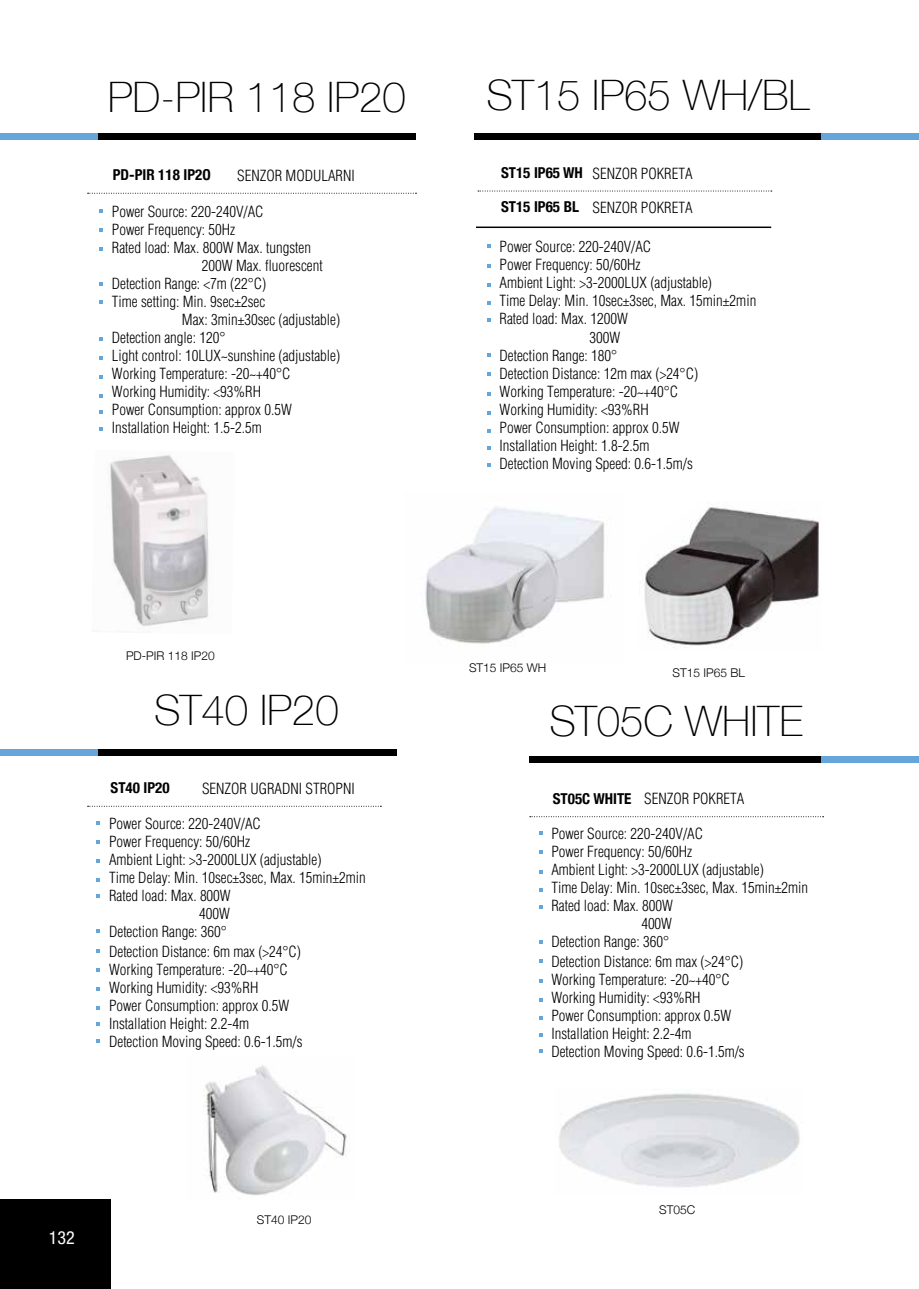
<style>
.page{position:relative;width:919px;height:1289px;background:#fff}
.page>*{position:absolute;margin:0;border:0;box-sizing:border-box;transform-origin:0 0}
.t1{font:100 42px "Helvetica Neue";color:#000}
.t2{font:condensed 18px "Helvetica Neue";color:#fff}
.t3{font:300 15px/18px "Helvetica Compressed";color:#000}
.t4{font:700 condensed 15px "Helvetica Neue";color:#000}
.t5{font:300 12px "Helvetica Neue";color:#000}
.s1{font-family:"Helvetica Neue";font-weight:700;font-stretch:condensed}
</style>
<div class="page">
<div style="left:0;top:1199px;width:111px;height:89px;background:#000"></div>
<div style="left:98px;top:133px;width:318px;height:7px;background:#000"></div>
<div style="left:98px;top:748px;width:299px;height:7px;background:#000"></div>
<div style="left:474px;top:133px;width:346px;height:7px;background:#000"></div>
<div style="left:529px;top:755px;width:292px;height:7px;background:#000"></div>
<div style="left:0;top:133px;width:98px;height:7px;background:#66a5da"></div>
<div style="left:0;top:748px;width:98px;height:7px;background:#66a5da"></div>
<div style="left:820px;top:133px;width:98px;height:7px;background:#66a5da"></div>
<div style="left:820px;top:755px;width:98px;height:7px;background:#66a5da"></div>
<svg style="left:99px;top:209px;width:4px;height:3px"></svg>
<svg style="left:99px;top:337px;width:4px;height:3px"></svg>
<svg style="left:99px;top:248px;width:4px;height:3px"></svg>
<svg style="left:99px;top:376px;width:4px;height:3px"></svg>
<svg style="left:99px;top:394px;width:4px;height:3px"></svg>
<svg style="left:99px;top:300px;width:4px;height:3px"></svg>
<svg style="left:99px;top:283px;width:4px;height:3px"></svg>
<svg style="left:99px;top:411px;width:4px;height:3px"></svg>
<svg style="left:99px;top:427px;width:4px;height:3px"></svg>
<svg style="left:99px;top:228px;width:4px;height:3px"></svg>
<svg style="left:99px;top:356px;width:4px;height:3px"></svg>
<svg style="left:88px;top:193px;width:328px;height:1px"></svg>
<img style="left:109px;top:454px;width:100px;height:173px">
<svg style="left:478px;top:191px;width:293px;height:1px"></svg>
<img style="left:425px;top:507px;width:180px;height:137px">
<img style="left:644px;top:507px;width:175px;height:139px">
<hr style="left:476px;top:226px;width:295px;height:2px;background:#000">
<svg style="left:539px;top:850px;width:3px;height:4px"></svg>
<svg style="left:529px;top:816px;width:294px;height:1px"></svg>
<img style="left:559px;top:1093px;width:241px;height:94px">
<img style="left:203px;top:1065px;width:144px;height:131px">
<svg style="left:88px;top:805px;width:293px;height:1px"></svg>
<h1 class="t1" style="left:108px;top:65px;width:300px">PD-PIR 118 IP20</h1>
<p class="t4" style="left:113px;top:162px;width:99px">PD-PIR 118 IP2O</p>
<p class="t3" style="left:237px;top:166px;width:119px">SENZOR MODULARNI</p>
<p class="t3" style="left:112px;top:202px;width:153px">Power Source: 220-240V/AC</p>
<p class="t3" style="left:112px;top:220px;width:125px">Power Frequency: 50Hz</p>
<p class="t3" style="left:112px;top:238px;width:201px">Rated load: Max. 800W Max. tungsten</p>
<p class="t3" style="left:202px;top:256px;width:122px">200W Max. fluorescent</p>
<p class="t3" style="left:112px;top:274px;width:156px">Detection Range: &lt;7m (22°C)</p>
<p class="t3" style="left:112px;top:292px;width:155px">Time setting: Min. 9sec±2sec</p>
<p class="t3" style="left:182px;top:310px;width:160px">Max: 3min±30sec (adjustable)</p>
<p class="t3" style="left:112px;top:328px;width:115px">Detection angle: 120°</p>
<p class="t3" style="left:112px;top:346px;width:230px">Light control: 10LUX~sunshine (adjustable)</p>
<p class="t3" style="left:112px;top:364px;width:180px">Working Temperature: -20~+40°C</p>
<p class="t3" style="left:112px;top:382px;width:151px">Working Humidity: &lt;93%RH</p>
<p class="t3" style="left:112px;top:400px;width:181px">Power Consumption: approx 0.5W</p>
<p class="t3" style="left:112px;top:418px;width:151px">Installation Height: 1.5-2.5m</p>
<h1 class="t1" style="left:486px;top:63px;width:324px">ST15 IP65 WH/BL</h1>
<p class="t4" style="left:501px;top:160px;width:83px">ST15 IP65 WH</p>
<p class="t4" style="left:501px;top:195px;width:79px">ST15 IP65 BL</p>
<p class="t3" style="left:592px;top:164px;width:101px">SENZOR POKRETA</p>
<p class="t3" style="left:592px;top:198px;width:101px">SENZOR POKRETA</p>
<p class="t3" style="left:499px;top:238px;width:153px">Power Source: 220-240V/AC</p>
<p class="t3" style="left:499px;top:256px;width:142px">Power Frequency: 50/60Hz</p>
<p class="t3" style="left:499px;top:274px;width:214px">Ambient Light: &gt;3-2000LUX (adjustable)</p>
<p class="t3" style="left:499px;top:292px;width:258px">Time Delay: Min. 10sec±3sec, Max. 15min±2min</p>
<p class="t3" style="left:499px;top:310px;width:130px">Rated load: Max. 1200W</p>
<p class="t3" style="left:589px;top:328px;width:32px">300W</p>
<p class="t3" style="left:499px;top:346px;width:119px">Detection Range: 180°</p>
<p class="t3" style="left:499px;top:364px;width:200px">Detection Distance: 12m max (&gt;24°C)</p>
<p class="t3" style="left:499px;top:382px;width:180px">Working Temperature: -20~+40°C</p>
<p class="t3" style="left:499px;top:400px;width:151px">Working Humidity: &lt;93%RH</p>
<p class="t3" style="left:499px;top:418px;width:181px">Power Consumption: approx 0.5W</p>
<p class="t3" style="left:499px;top:436px;width:151px">Installation Height: 1.8-2.5m</p>
<p class="t3" style="left:499px;top:454px;width:195px">Detection Moving Speed: 0.6-1.5m/s</p>
<p class="t5" style="left:126px;top:646px;width:90px">PD-PIR 118 IP20</p>
<h1 class="t1" style="left:154px;top:678px;width:186px">ST40 IP20</h1>
<p class="t4" style="left:111px;top:775px;width:61px">ST40 IP20</p>
<p class="t3" style="left:202px;top:779px;width:154px">SENZOR UGRADNI STROPNI</p>
<p class="t3" style="left:109px;top:814px;width:153px">Power Source: 220-240V/AC</p>
<p class="t3" style="left:109px;top:832px;width:142px">Power Frequency: 50/60Hz</p>
<p class="t3" style="left:109px;top:850px;width:214px">Ambient Light: &gt;3-2000LUX (adjustable)</p>
<p class="t3" style="left:109px;top:868px;width:258px">Time Delay: Min. 10sec±3sec, Max. 15min±2min</p>
<p class="t3" style="left:109px;top:886px;width:123px">Rated load: Max. 800W</p>
<p class="t3" style="left:199px;top:904px;width:32px">400W</p>
<p class="t3" style="left:109px;top:922px;width:119px">Detection Range: 360°</p>
<p class="t3" style="left:109px;top:942px;width:195px">Detection Distance: 6m max (&gt;24°C)<br>Working Temperature: -20~+40°C<br>Working Humidity: &lt;93%RH<br>Power Consumption: approx 0.5W<br>Installation Height: 2.2-4m<br>Detection Moving Speed: 0.6-1.5m/s</p>
<p class="t2" style="left:49px;top:1227px;width:27px">132</p>
<p class="t5" style="left:257px;top:1209px;width:56px">ST40 IP20</p>
<p class="t5" style="left:469px;top:658px;width:79px">ST15 IP65 WH</p>
<p class="t5" style="left:672px;top:662px;width:74px">ST15 IP65 BL</p>
<h1 class="t1" style="left:549px;top:689px;width:255px">ST05C WHITE</h1>
<p class="t3" style="left:553px;top:789px;width:193px"><span class="s1">ST05C WHITE</span> SENZOR POKRETA</p>
<p class="t3" style="left:551px;top:824px;width:153px">Power Source: 220-240V/AC</p>
<p class="t3" style="left:551px;top:842px;width:142px">Power Frequency: 50/60Hz</p>
<p class="t3" style="left:551px;top:860px;width:214px">Ambient Light: &gt;3-2000LUX (adjustable)</p>
<p class="t3" style="left:551px;top:878px;width:258px">Time Delay: Min. 10sec±3sec, Max. 15min±2min</p>
<p class="t3" style="left:551px;top:896px;width:123px">Rated load: Max. 800W</p>
<p class="t3" style="left:641px;top:914px;width:32px">400W</p>
<p class="t3" style="left:551px;top:932px;width:119px">Detection Range: 360°</p>
<p class="t3" style="left:551px;top:952px;width:195px">Detection Distance: 6m max (&gt;24°C)<br>Working Temperature: -20~+40°C<br>Working Humidity: &lt;93%RH<br>Power Consumption: approx 0.5W<br>Installation Height: 2.2-4m<br>Detection Moving Speed: 0.6-1.5m/s</p>
<p class="t5" style="left:659px;top:1199px;width:38px">ST05C</p>
</div>
